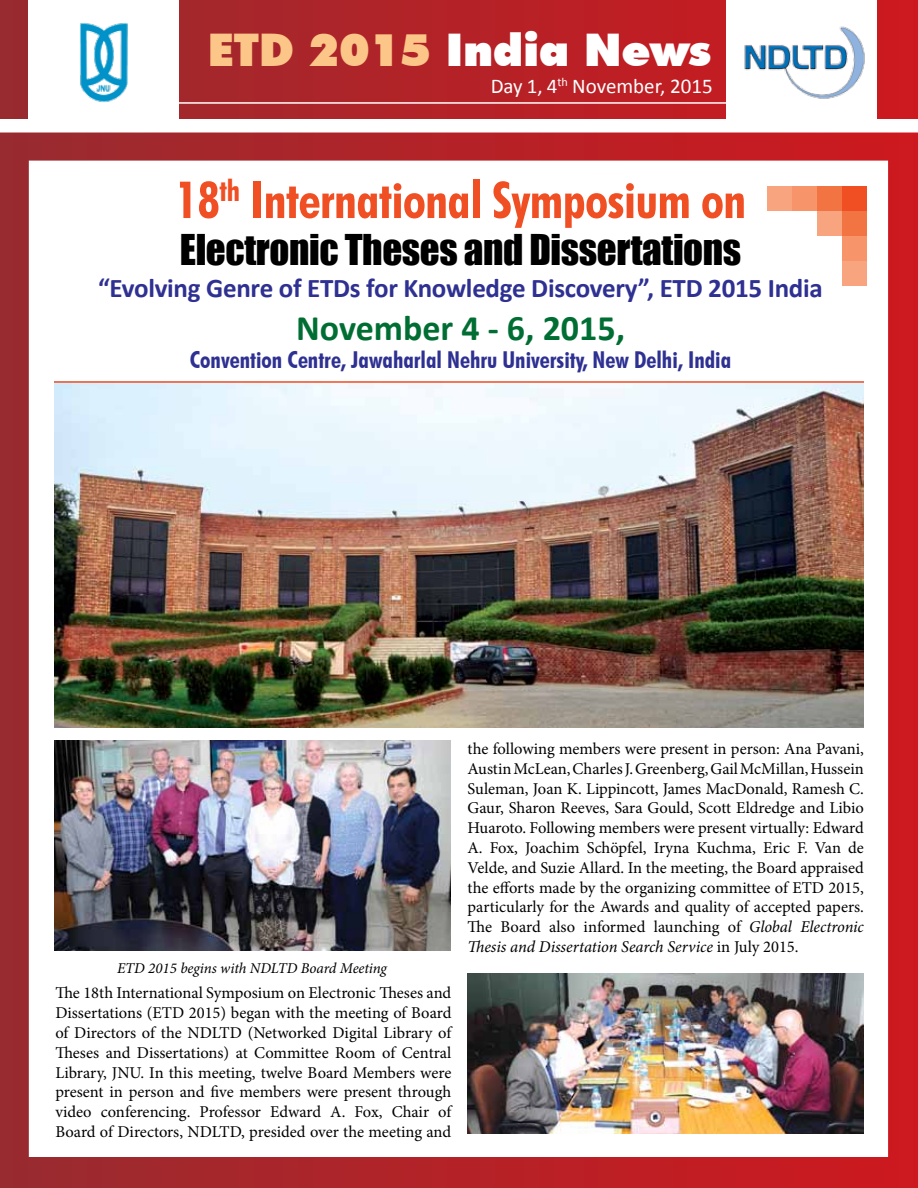
<style>
.page{position:relative;width:918px;height:1188px;background:#fff}
.page>*{position:absolute;margin:0;border:0;box-sizing:border-box;transform-origin:0 0}
.t1{font:700 condensed 51px "Futura BT";letter-spacing:-.01em;color:#f04e23}
.t2{font:900 45px "Futura BT";letter-spacing:-.01em;color:#fff}
.t3{font:39px "Impact";letter-spacing:-.01em;color:#000}
.t4{font:700 36px "Calibri";color:#006e33}
.t5{font:700 27px "Calibri";letter-spacing:-.01em;color:#2e3092}
.t6{font:700 condensed 23.25px "Futura BT";color:#2e3092}
.t7{font:21px "Calibri";color:#fff}
.t8{font:16.5px/19.8px "Minion Pro";color:#000;text-align:justify}
.t9{font:italic 15px "Minion Pro";letter-spacing:-.005em;color:#000}
.s1{color:#fdc689}
.s2{font-style:italic}
</style>
<div class="page">
<svg style="left:0;top:0;width:918px;height:119px;background:#b32227"></svg>
<div style="left:726px;top:0;width:151px;height:123px;background:#fff"></div>
<div style="left:28px;top:0;width:151px;height:123px;background:#fff"></div>
<img style="left:80px;top:23px;width:48px;height:80px">
<img style="left:744px;top:26px;width:121px;height:73px">
<hr style="left:169px;top:102px;width:566px;height:2px;background:#fff">
<img style="left:0;top:133px;width:918px;height:1055px">
<h2 class="t2" style="left:207px;top:23px;width:505px"><span class="s1">ETD 2015</span> India News</h2>
<p class="t7" style="left:491px;top:73px;width:223px">Day 1, 4<sup>th</sup> November, 2015</p>
<h1 class="t1" style="left:175px;top:169px;width:573px">18<sup>th</sup> International Symposium on</h1>
<h3 class="t3" style="left:180px;top:219px;width:563px">Electronic Theses and Dissertations</h3>
<h3 class="t5" style="left:98px;top:272px;width:726px">“Evolving Genre of ETDs for Knowledge Discovery”, ETD 2015 India</h3>
<h3 class="t4" style="left:296px;top:306px;width:330px">November 4 - 6, 2015,</h3>
<h3 class="t6" style="left:190px;top:346px;width:543px">Convention Centre, Jawaharlal Nehru University, New Delhi, India</h3>
<p class="t9" style="left:117px;top:958px;width:271px">ETD 2015 begins with NDLTD Board Meeting</p>
<p class="t8" style="left:55px;top:983px;width:398px">The 18th International Symposium on Electronic Theses and Dissertations (ETD 2015) began with the meeting of Board of Directors of the NDLTD (Networked Digital Library of Theses and Dissertations) at Committee Room of Central Library, JNU. In this meeting, twelve Board Members were present in person and five members were present through video conferencing. Professor Edward A. Fox, Chair of Board of Directors, NDLTD, presided over the meeting and</p>
<p class="t8" style="left:468px;top:739px;width:398px">the following members were present in person: Ana Pavani, Austin McLean, Charles J. Greenberg, Gail McMillan, Hussein Suleman, Joan K. Lippincott, James MacDonald, Ramesh C.<br>Gaur, Sharon Reeves, Sara Gould, Scott Eldredge and Libio Huaroto. Following members were present virtually: Edward A. Fox, Joachim Schöpfel, Iryna Kuchma, Eric F. Van de Velde, and Suzie Allard. In the meeting, the Board appraised the efforts made by the organizing committee of ETD 2015, particularly for the Awards and quality of accepted papers.<br>The Board also informed launching of <span class="s2">Global Electronic Thesis and Dissertation Search Service</span> in July 2015.</p>
</div>
